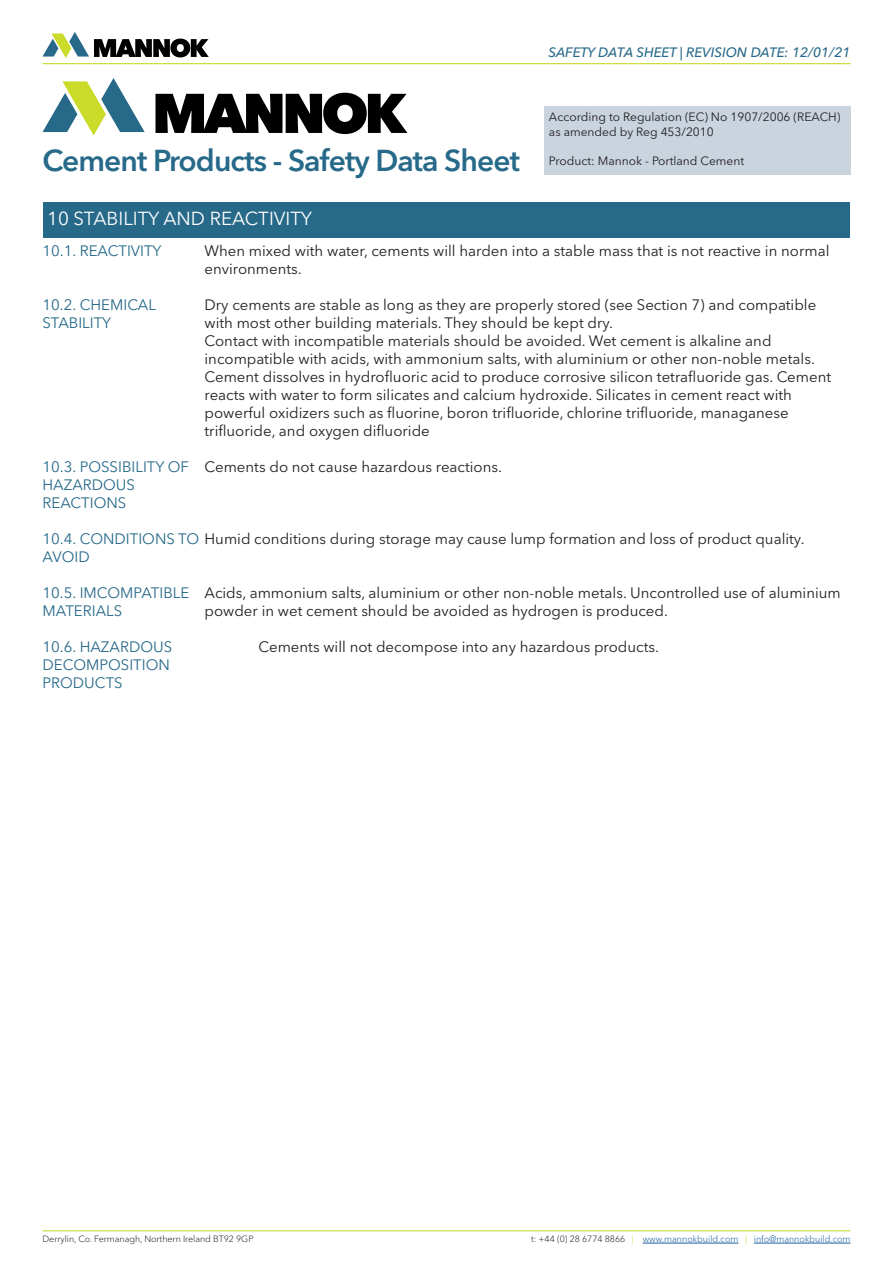
<style>
.page{position:relative;width:893px;height:1263px;background:#fff}
.page>*{position:absolute;margin:0;border:0;box-sizing:border-box;transform-origin:0 0}
.t1{font:600 30px "Avenir Next LT Pro";letter-spacing:-.03em;color:#266989}
.t2{font:18.75px "Avenir Next LT Pro";color:#fff}
.t3{font:15px/18px "Avenir Next LT Pro";color:#231f20}
.t4{font:15px/18px "Avenir Next LT Pro";color:#266989}
.t5{font:italic 500 13.5px "Avenir Next LT Pro";color:#266989}
.t6{font:12px/14.4px "Avenir Next LT Pro";color:#231f20}
.t7{font:300 9px "Avenir Next LT Pro";color:#175d9e}
.t8{font:300 9px "Avenir Next LT Pro";letter-spacing:-.005em;color:#231f20}
.s1{color:#231f20}
.s2{color:#266989}
.s3{color:#c9da2b}
</style>
<div class="page">
<hr style="left:43px;top:63px;width:807px;height:1px;background:#c9da2b">
<hr style="left:43px;top:1230px;width:807px;height:1px;background:#c9da2b">
<hr style="left:643px;top:1243px;width:95px;height:1px;background:#175d9e">
<hr style="left:754px;top:1243px;width:96px;height:1px;background:#175d9e">
<svg style="left:43px;top:32px;width:166px;height:26px"></svg>
<div style="left:544px;top:107px;width:306px;height:68px;background:#c9d4df"></div>
<svg style="left:43px;top:78px;width:102px;height:57px"></svg>
<svg style="left:155px;top:93px;width:252px;height:41px"></svg>
<div style="left:43px;top:202px;width:806px;height:35px;background:#266989"></div>
<h1 class="t1" style="left:43px;top:143px;width:479px">Cement Products - Safety Data Sheet</h1>
<p class="t2" style="left:47px;top:207px;width:266px">10 STABILITY AND REACTIVITY</p>
<p class="t5" style="left:548px;top:44px;width:304px">SAFETY DATA SHEET | REVISION DATE: 12/01/21</p>
<p class="t6" style="left:549px;top:110px;width:293px">According to Regulation (EC) No 1907/2006 (REACH) as amended by Reg 453/2010</p>
<p class="t6" style="left:549px;top:153px;width:197px">Product: Mannok - Portland Cement</p>
<p class="t4" style="left:43px;top:242px;width:121px">10.1. REACTIVITY</p>
<p class="t3" style="left:205px;top:242px;width:626px">When mixed with water, cements will harden into a stable mass that is not reactive in normal environments.</p>
<p class="t4" style="left:43px;top:296px;width:115px">10.2. CHEMICAL</p>
<p class="t3" style="left:205px;top:296px;width:613px">Dry cements are stable as long as they are properly stored (see Section 7) and compatible</p>
<p class="t4" style="left:43px;top:314px;width:70px">STABILITY</p>
<p class="t3" style="left:205px;top:314px;width:628px">with most other building materials. They should be kept dry.<br>Contact with incompatible materials should be avoided. Wet cement is alkaline and incompatible with acids, with ammonium salts, with aluminium or other non-noble metals.<br>Cement dissolves in hydrofluoric acid to produce corrosive silicon tetrafluoride gas. Cement reacts with water to form silicates and calcium hydroxide. Silicates in cement react with powerful oxidizers such as fluorine, boron trifluoride, chlorine trifluoride, managanese trifluoride, and oxygen difluoride</p>
<p class="t4" style="left:43px;top:458px;width:461px">10.3. POSSIBILITY OF <span class="s1">Cements do not cause hazardous reactions.<br></span>HAZARDOUS<br>REACTIONS</p>
<p class="t3" style="left:43px;top:530px;width:764px"><span class="s2">10.4. CONDITIONS TO</span> Humid conditions during storage may cause lump formation and loss of product quality.<br><span class="s2">AVOID</span></p>
<p class="t3" style="left:43px;top:584px;width:800px"><span class="s2">10.5. IMCOMPATIBLE</span> Acids, ammonium salts, aluminium or other non-noble metals. Uncontrolled use of aluminium<br><span class="s2">MATERIALS</span></p>
<p class="t3" style="left:205px;top:602px;width:465px">powder in wet cement should be avoided as hydrogen is produced.</p>
<p class="t4" style="left:43px;top:638px;width:131px">10.6. HAZARDOUS</p>
<p class="t3" style="left:259px;top:638px;width:402px">Cements will not decompose into any hazardous products.</p>
<p class="t4" style="left:43px;top:656px;width:129px">DECOMPOSITION<br>PRODUCTS</p>
<p class="t8" style="left:43px;top:1234px;width:212px">Derrylin, Co. Fermanagh, Northern Ireland BT92 9GP</p>
<p class="t7" style="left:531px;top:1234px;width:321px"><span class="s1">t: +44 (0) 28 6774 8866</span> <span class="s3">|</span> www.mannokbuild.com <span class="s3">|</span> info@mannokbuild.com</p>
</div>
